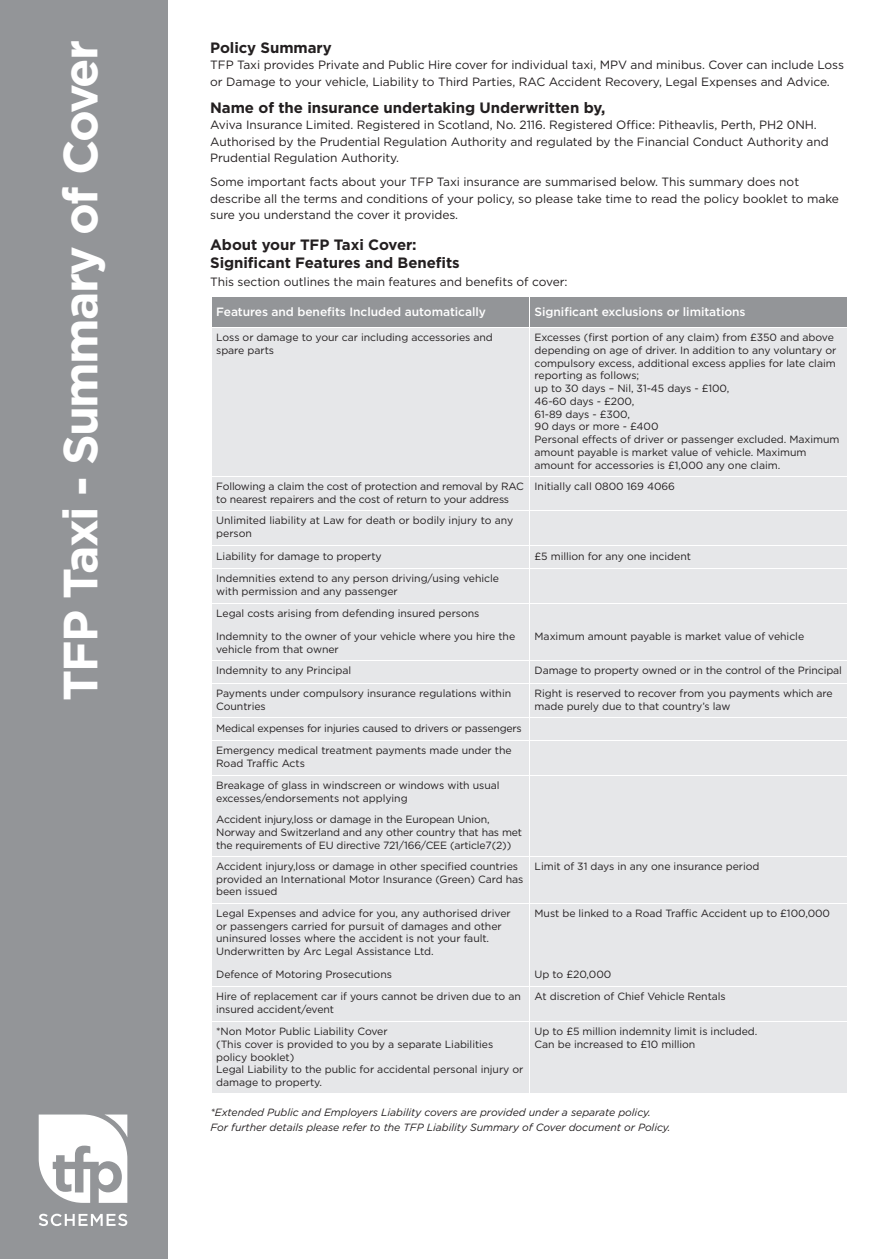
<style>
.page{position:relative;width:889px;height:1259px;background:#fff}
.page>*{position:absolute;margin:0;border:0;box-sizing:border-box;transform-origin:0 0}
.t1{font:700 48px "Gotham";letter-spacing:-.035em;color:#fff}
.t2{font:700 15px/18px "Gotham";letter-spacing:-.005em;color:#231f20}
.t3{font:12px/16.5px "Gotham";letter-spacing:-.005em;color:#231f20}
.t4{font:500 12px "Gotham";letter-spacing:-.005em;color:#fff}
.t5{font:10.5px/12.8px "Gotham";letter-spacing:-.005em;color:#231f20}
.t6{font:italic 10.5px/15px "Gotham";letter-spacing:-.005em;color:#231f20}
</style>
<div class="page">
<div style="left:0;top:0;width:168px;height:1259px;background:#939598"></div>
<svg style="left:39px;top:1214px;width:88px;height:12px"></svg>
<svg style="left:39px;top:1114px;width:88px;height:89px"></svg>
<div style="left:212px;top:297px;width:317px;height:30px;background:#939598"></div>
<div style="left:530px;top:297px;width:317px;height:30px;background:#939598"></div>
<div style="left:212px;top:328px;width:317px;height:148px;background:#e6e7e9"></div>
<div style="left:530px;top:328px;width:317px;height:148px;background:#e6e7e9"></div>
<div style="left:212px;top:477px;width:317px;height:33px;background:#e6e7e9"></div>
<div style="left:530px;top:477px;width:317px;height:33px;background:#e6e7e9"></div>
<div style="left:212px;top:511px;width:317px;height:34px;background:#e6e7e9"></div>
<div style="left:530px;top:511px;width:317px;height:34px;background:#e6e7e9"></div>
<div style="left:212px;top:547px;width:317px;height:21px;background:#e6e7e9"></div>
<div style="left:530px;top:547px;width:317px;height:21px;background:#e6e7e9"></div>
<div style="left:212px;top:569px;width:317px;height:34px;background:#e6e7e9"></div>
<div style="left:530px;top:569px;width:317px;height:34px;background:#e6e7e9"></div>
<div style="left:212px;top:604px;width:317px;height:21px;background:#e6e7e9"></div>
<div style="left:530px;top:604px;width:317px;height:21px;background:#e6e7e9"></div>
<div style="left:212px;top:627px;width:317px;height:33px;background:#e6e7e9"></div>
<div style="left:530px;top:627px;width:317px;height:33px;background:#e6e7e9"></div>
<div style="left:212px;top:661px;width:317px;height:22px;background:#e6e7e9"></div>
<div style="left:530px;top:661px;width:317px;height:22px;background:#e6e7e9"></div>
<div style="left:212px;top:684px;width:317px;height:33px;background:#e6e7e9"></div>
<div style="left:530px;top:684px;width:317px;height:33px;background:#e6e7e9"></div>
<div style="left:212px;top:719px;width:317px;height:21px;background:#e6e7e9"></div>
<div style="left:530px;top:719px;width:317px;height:21px;background:#e6e7e9"></div>
<div style="left:212px;top:741px;width:317px;height:33px;background:#e6e7e9"></div>
<div style="left:530px;top:741px;width:317px;height:33px;background:#e6e7e9"></div>
<div style="left:212px;top:776px;width:317px;height:33px;background:#e6e7e9"></div>
<div style="left:530px;top:776px;width:317px;height:33px;background:#e6e7e9"></div>
<div style="left:212px;top:810px;width:317px;height:45px;background:#e6e7e9"></div>
<div style="left:530px;top:810px;width:317px;height:45px;background:#e6e7e9"></div>
<div style="left:212px;top:857px;width:317px;height:45px;background:#e6e7e9"></div>
<div style="left:530px;top:857px;width:317px;height:45px;background:#e6e7e9"></div>
<div style="left:212px;top:904px;width:317px;height:59px;background:#e6e7e9"></div>
<div style="left:530px;top:904px;width:317px;height:59px;background:#e6e7e9"></div>
<div style="left:212px;top:965px;width:317px;height:21px;background:#e6e7e9"></div>
<div style="left:530px;top:965px;width:317px;height:21px;background:#e6e7e9"></div>
<div style="left:212px;top:987px;width:317px;height:33px;background:#e6e7e9"></div>
<div style="left:530px;top:987px;width:317px;height:33px;background:#e6e7e9"></div>
<div style="left:212px;top:1022px;width:317px;height:71px;background:#e6e7e9"></div>
<div style="left:530px;top:1022px;width:317px;height:71px;background:#e6e7e9"></div>
<h1 class="t1" style="left:64px;top:701px;width:663px;rotate:-90deg">TFP Taxi - Summary of Cover</h1>
<h2 class="t2" style="left:210px;top:39px;width:123px">Policy Summary</h2>
<p class="t3" style="left:210px;top:58px;width:635px">TFP Taxi provides Private and Public Hire cover for individual taxi, MPV and minibus. Cover can include Loss or Damage to your vehicle, Liability to Third Parties, RAC Accident Recovery, Legal Expenses and Advice.</p>
<h2 class="t2" style="left:210px;top:99px;width:397px">Name of the insurance undertaking Underwritten by,</h2>
<p class="t3" style="left:210px;top:118px;width:620px">Aviva Insurance Limited. Registered in Scotland, No. 2116. Registered Office: Pitheavlis, Perth, PH2 0NH.<br>Authorised by the Prudential Regulation Authority and regulated by the Financial Conduct Authority and<br>Prudential Regulation Authority.</p>
<p class="t3" style="left:210px;top:175px;width:630px">Some important facts about your TFP Taxi insurance are summarised below. This summary does not describe all the terms and conditions of your policy, so please take time to read the policy booklet to make sure you understand the cover it provides.</p>
<h2 class="t2" style="left:210px;top:237px;width:251px">About your TFP Taxi Cover:<br>Significant Features and Benefits</h2>
<p class="t3" style="left:210px;top:274px;width:359px">This section outlines the main features and benefits of cover:</p>
<p class="t4" style="left:216px;top:307px;width:271px">Features and benefits Included automatically</p>
<p class="t4" style="left:535px;top:307px;width:213px">Significant exclusions or limitations</p>
<p class="t5" style="left:216px;top:332px;width:278px">Loss or damage to your car including accessories and spare parts</p>
<p class="t5" style="left:535px;top:332px;width:306px">Excesses (first portion of any claim) from £350 and above depending on age of driver. In addition to any voluntary or compulsory excess, additional excess applies for late claim reporting as follows;<br>up to 30 days – Nil, 31-45 days - £100,<br>46-60 days - £200,<br>61-89 days - £300,<br>90 days or more - £400<br>Personal effects of driver or passenger excluded. Maximum amount payable is market value of vehicle. Maximum amount for accessories is £1,000 any one claim.</p>
<p class="t5" style="left:216px;top:481px;width:309px">Following a claim the cost of protection and removal by RAC to nearest repairers and the cost of return to your address</p>
<p class="t5" style="left:535px;top:481px;width:142px">Initially call 0800 169 4066</p>
<p class="t5" style="left:216px;top:515px;width:299px">Unlimited liability at Law for death or bodily injury to any person</p>
<p class="t5" style="left:216px;top:550px;width:167px">Liability for damage to property</p>
<p class="t5" style="left:535px;top:550px;width:158px">£5 million for any one incident</p>
<p class="t5" style="left:216px;top:573px;width:284px">Indemnities extend to any person driving/using vehicle with permission and any passenger</p>
<p class="t5" style="left:216px;top:603px;width:301px;line-height:22.8px">Legal costs arising from defending insured persons<br>Indemnity to the owner of your vehicle where you hire the</p>
<p class="t5" style="left:216px;top:643px;width:124px">vehicle from that owner</p>
<p class="t5" style="left:535px;top:631px;width:271px">Maximum amount payable is market value of vehicle</p>
<p class="t5" style="left:216px;top:665px;width:137px">Indemnity to any Principal</p>
<p class="t5" style="left:535px;top:665px;width:309px">Damage to property owned or in the control of the Principal</p>
<p class="t5" style="left:216px;top:688px;width:296px">Payments under compulsory insurance regulations within<br>Countries</p>
<p class="t5" style="left:535px;top:688px;width:300px">Right is reserved to recover from you payments which are made purely due to that country’s law</p>
<p class="t5" style="left:216px;top:717px;width:307px;line-height:22.8px">Medical expenses for injuries caused to drivers or passengers<br>Emergency medical treatment payments made under the</p>
<p class="t5" style="left:216px;top:753px;width:285px;line-height:21.8px">Road Traffic Acts<br>Breakage of glass in windscreen or windows with usual</p>
<p class="t5" style="left:216px;top:788px;width:275px;line-height:21.8px">excesses/endorsements not applying<br>Accident injury,loss or damage in the European Union,</p>
<p class="t5" style="left:216px;top:827px;width:307px">Norway and Switzerland and any other country that has met the requirements of EU directive 721/166/CEE (article7(2))</p>
<p class="t5" style="left:216px;top:861px;width:309px">Accident injury,loss or damage in other specified countries provided an International Motor Insurance (Green) Card has been issued</p>
<p class="t5" style="left:535px;top:861px;width:226px">Limit of 31 days in any one insurance period</p>
<p class="t5" style="left:216px;top:907px;width:296px">Legal Expenses and advice for you, any authorised driver or passengers carried for pursuit of damages and other uninsured losses where the accident is not your fault.<br>Underwritten by Arc Legal Assistance Ltd.</p>
<p class="t5" style="left:535px;top:907px;width:297px">Must be linked to a Road Traffic Accident up to £100,000</p>
<p class="t5" style="left:216px;top:968px;width:177px">Defence of Motoring Prosecutions</p>
<p class="t5" style="left:535px;top:968px;width:78px">Up to £20,000</p>
<p class="t5" style="left:216px;top:991px;width:306px">Hire of replacement car if yours cannot be driven due to an insured accident/event</p>
<p class="t5" style="left:535px;top:991px;width:193px">At discretion of Chief Vehicle Rentals</p>
<p class="t5" style="left:216px;top:1026px;width:309px">*Non Motor Public Liability Cover<br>(This cover is provided to you by a separate Liabilities policy booklet)<br>Legal Liability to the public for accidental personal injury or damage to property.</p>
<p class="t5" style="left:535px;top:1026px;width:224px">Up to £5 million indemnity limit is included.<br>Can be increased to £10 million</p>
<p class="t6" style="left:211px;top:1105px;width:461px">*Extended Public and Employers Liability covers are provided under a separate policy.<br>For further details please refer to the TFP Liability Summary of Cover document or Policy.</p>
</div>
